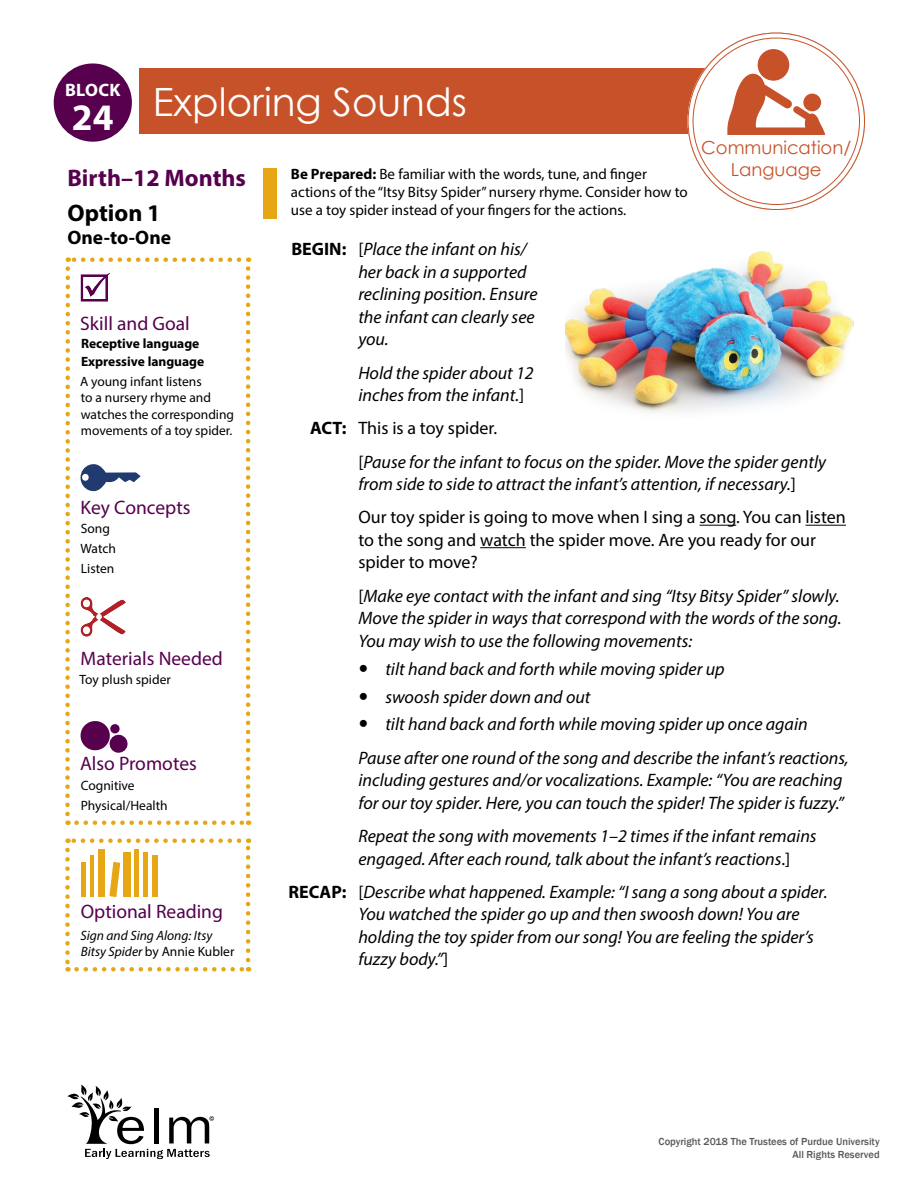
<style>
.page{position:relative;width:918px;height:1188px;background:#fff}
.page>*{position:absolute;margin:0;border:0;box-sizing:border-box;transform-origin:0 0}
.t1{font:39px "Century Gothic";color:#fff}
._1-10_Block_Day{font:700 37.5px "Myriad Pro";color:#fff}
._1-07_I-T_Age{font:700 24px "Myriad Pro";color:#56004e}
._1-11_I-T_Option_Sub{font:700 24px "Myriad Pro";color:#000}
._2-01_Sidebar_Subhea{font:19.5px "Myriad Pro";color:#56004e}
._1-08_Group_Size{font:700 19.5px "Myriad Pro";color:#000}
._3-03_Lesson_Body_GR{font:italic 18px/22.5px "Myriad Pro";color:#000}
._3-04_Lesson_Body_Bo{font:italic 18px/22.5px "Myriad Pro";color:#000}
._3-03_Lesson_Body_GR-2{font:18px/22.5px "Myriad Pro";color:#000}
.t2{font:18px/21.6px "Century Gothic";color:#c75229;text-align:center}
._3-04_Lesson_Body_Bo-2{font:18px "Myriad Pro";color:#000}
._1-09_I-T_Block{font:700 18px "Myriad Pro";letter-spacing:.02em;color:#fff}
._3-IT_MISC_Be_Prepar{font:15px/18px "Myriad Pro";color:#000}
._2-02_Learning_Goal{font:13.5px/16.5px "Myriad Pro";color:#000}
._2-07_Shared_Reading{font:italic 13.5px/16.5px "Myriad Pro";color:#000}
._2-05_I-T_Sidebar_Bo{font:13.5px "Myriad Pro";color:#000}
._2-02a_Skill{font:700 13.5px "Myriad Pro";color:#000}
._2-08_I-T_Key_Concep{font:13.5px "Myriad Pro";color:#000}
.t3{font:500 10.5px/12.6px "Franklin Gothic";color:#58595b;text-align:right}
.s1{font-style:normal}
.s2{font-weight:700}
.s3{font-weight:700;font-style:normal}
</style>
<div class="page">
<div style="left:140px;top:68px;width:571px;height:66px;background:#c75229"></div>
<div style="left:54px;top:63px;width:78px;height:79px;background:#56004e;border-radius:50%"></div>
<div style="left:691px;top:36px;width:171px;height:171px;background:#fff;border-radius:50%"></div>
<div style="left:688px;top:33px;width:177px;height:177px;border:6px solid #fff;border-radius:50%"></div>
<div style="left:758px;top:49px;width:31px;height:32px;background:#c75229;border-radius:50%"></div>
<svg style="left:727px;top:73px;width:98px;height:62px"></svg>
<svg style="left:81px;top:273px;width:29px;height:29px"></svg>
<svg style="left:81px;top:464px;width:60px;height:27px"></svg>
<svg style="left:81px;top:597px;width:45px;height:40px"></svg>
<svg style="left:81px;top:721px;width:47px;height:32px"></svg>
<svg style="left:77px;top:820px;width:172px;height:5px"></svg>
<svg style="left:246px;top:257px;width:4px;height:557px"></svg>
<svg style="left:68px;top:257px;width:171px;height:5px"></svg>
<svg style="left:65px;top:269px;width:5px;height:556px"></svg>
<div style="left:81px;top:862px;width:5px;height:35px;background:#e7a614"></div>
<hr style="left:90px;top:856px;width:3px;height:41px;background:#e7a614">
<hr style="left:135px;top:850px;width:4px;height:47px;background:#e7a614">
<div style="left:98px;top:850px;width:6px;height:47px;background:#e7a614"></div>
<svg style="left:109px;top:862px;width:11px;height:35px"></svg>
<div style="left:152px;top:856px;width:6px;height:41px;background:#e7a614"></div>
<hr style="left:144px;top:853px;width:4px;height:44px;background:#e7a614">
<div style="left:123px;top:853px;width:7px;height:44px;background:#e7a614"></div>
<svg style="left:65px;top:850px;width:5px;height:122px"></svg>
<svg style="left:77px;top:967px;width:172px;height:5px"></svg>
<svg style="left:246px;top:838px;width:4px;height:122px"></svg>
<svg style="left:67px;top:838px;width:172px;height:5px"></svg>
<img style="left:566px;top:251px;width:288px;height:161px">
<div style="left:264px;top:168px;width:13px;height:51px;background:#e7a614"></div>
<hr style="left:699px;top:525px;width:37px;height:1px;background:#000">
<hr style="left:806px;top:525px;width:40px;height:1px;background:#000">
<hr style="left:480px;top:547px;width:46px;height:1px;background:#000">
<svg style="left:68px;top:1085px;width:146px;height:74px"></svg>
<p class="_1-09_I-T_Block" style="left:65px;top:78px;width:57px">BLOCK</p>
<p class="_1-10_Block_Day" style="left:72px;top:93px;width:43px">24</p>
<p class="t1" style="left:153px;top:75px;width:316px">Exploring Sounds</p>
<h1 class="_1-07_I-T_Age" style="left:68px;top:162px;width:180px">Birth–12 Months</h1>
<p class="_1-11_I-T_Option_Sub" style="left:68px;top:198px;width:95px">Option 1</p>
<h2 class="_1-08_Group_Size" style="left:68px;top:225px;width:105px">One-to-One</h2>
<p class="_2-01_Sidebar_Subhea" style="left:80px;top:311px;width:111px">Skill and Goal</p>
<p class="_2-02a_Skill" style="left:81px;top:335px;width:120px">Receptive language</p>
<p class="_2-02a_Skill" style="left:81px;top:353px;width:125px">Expressive language</p>
<p class="_2-02_Learning_Goal" style="left:80px;top:373px;width:156px">A young infant listens<br>to a nursery rhyme and watches the corresponding movements of a toy spider.</p>
<p class="_2-01_Sidebar_Subhea" style="left:81px;top:495px;width:111px">Key Concepts</p>
<p class="_2-08_I-T_Key_Concep" style="left:81px;top:521px;width:31px">Song</p>
<p class="_2-08_I-T_Key_Concep" style="left:81px;top:540px;width:37px">Watch</p>
<p class="_2-08_I-T_Key_Concep" style="left:81px;top:560px;width:35px">Listen</p>
<p class="_2-01_Sidebar_Subhea" style="left:81px;top:646px;width:144px">Materials Needed</p>
<p class="_2-05_I-T_Sidebar_Bo" style="left:80px;top:672px;width:93px">Toy plush spider</p>
<p class="_2-01_Sidebar_Subhea" style="left:80px;top:752px;width:118px">Also Promotes</p>
<p class="_2-05_I-T_Sidebar_Bo" style="left:81px;top:777px;width:55px">Cognitive</p>
<p class="_2-05_I-T_Sidebar_Bo" style="left:81px;top:797px;width:88px">Physical/Health</p>
<p class="_2-01_Sidebar_Subhea" style="left:81px;top:899px;width:144px">Optional Reading</p>
<p class="_2-07_Shared_Reading" style="left:80px;top:927px;width:155px">Sign and Sing Along: Itsy<br>Bitsy Spider <span class="s1">by Annie Kubler</span></p>
<p class="t2" style="left:701px;top:137px;width:151px">Communication/<br>Language</p>
<p class="t2" style="left:731px;top:144px;width:92px">Language</p>
<p class="_3-IT_MISC_Be_Prepar" style="left:291px;top:165px;width:399px"><span class="s2">Be Prepared:</span> Be familiar with the words, tune, and finger actions of the “Itsy Bitsy Spider” nursery rhyme. Consider how to use a toy spider instead of your fingers for the actions.</p>
<p class="_3-04_Lesson_Body_Bo" style="left:358px;top:238px;width:181px;text-indent:-67px"><span class="s3">BEGIN:</span> <span class="s1">[</span>Place the infant on his/ her back in a supported reclining position. Ensure the infant can clearly see you.</p>
<p class="_3-03_Lesson_Body_GR" style="left:358px;top:361px;width:177px">Hold the spider about 12 inches from the infant.<span class="s1">]</span></p>
<p class="_3-04_Lesson_Body_Bo-2" style="left:310px;top:417px;width:189px"><span class="s2">ACT:</span> This is a toy spider.</p>
<p class="_3-03_Lesson_Body_GR" style="left:358px;top:450px;width:469px"><span class="s1">[</span>Pause for the infant to focus on the spider. Move the spider gently from side to side to attract the infant’s attention, if necessary.<span class="s1">]</span></p>
<p class="_3-03_Lesson_Body_GR-2" style="left:358px;top:506px;width:489px">Our toy spider is going to move when I sing a song. You can listen to the song and watch the spider move. Are you ready for our spider to move?</p>
<p class="_3-03_Lesson_Body_GR" style="left:358px;top:584px;width:485px;text-align:justify"><span class="s1">[</span>Make eye contact with the infant and sing “Itsy Bitsy Spider” slowly.<br>Move the spider in ways that correspond with the words of the song.<br>You may wish to use the following movements:</p>
<p class="_3-03_Lesson_Body_GR" style="left:385px;top:657px;width:341px">tilt hand back and forth while moving spider up</p>
<p class="_3-03_Lesson_Body_GR" style="left:385px;top:685px;width:207px">swoosh spider down and out</p>
<p class="_3-03_Lesson_Body_GR" style="left:385px;top:713px;width:424px">tilt hand back and forth while moving spider up once again</p>
<p class="_3-03_Lesson_Body_GR" style="left:358px;top:746px;width:492px">Pause after one round of the song and describe the infant’s reactions, including gestures and/or vocalizations. Example: “You are reaching for our toy spider. Here, you can touch the spider! The spider is fuzzy.”</p>
<p class="_3-03_Lesson_Body_GR" style="left:358px;top:824px;width:460px">Repeat the song with movements 1–2 times if the infant remains engaged. After each round, talk about the infant’s reactions<span class="s1">.]</span></p>
<p class="_3-04_Lesson_Body_Bo" style="left:358px;top:880px;width:471px;text-indent:-70px"><span class="s3">RECAP:</span> <span class="s1">[</span>Describe what happened. Example: “I sang a song about a spider.<br>You watched the spider go up and then swoosh down! You are holding the toy spider from our song! You are feeling the spider’s fuzzy body.”<span class="s1">]</span></p>
<p class="t3" style="left:659px;top:1136px;width:223px">Copyright 2018 The Trustees of Purdue University<br>All Rights Reserved</p>
</div>
